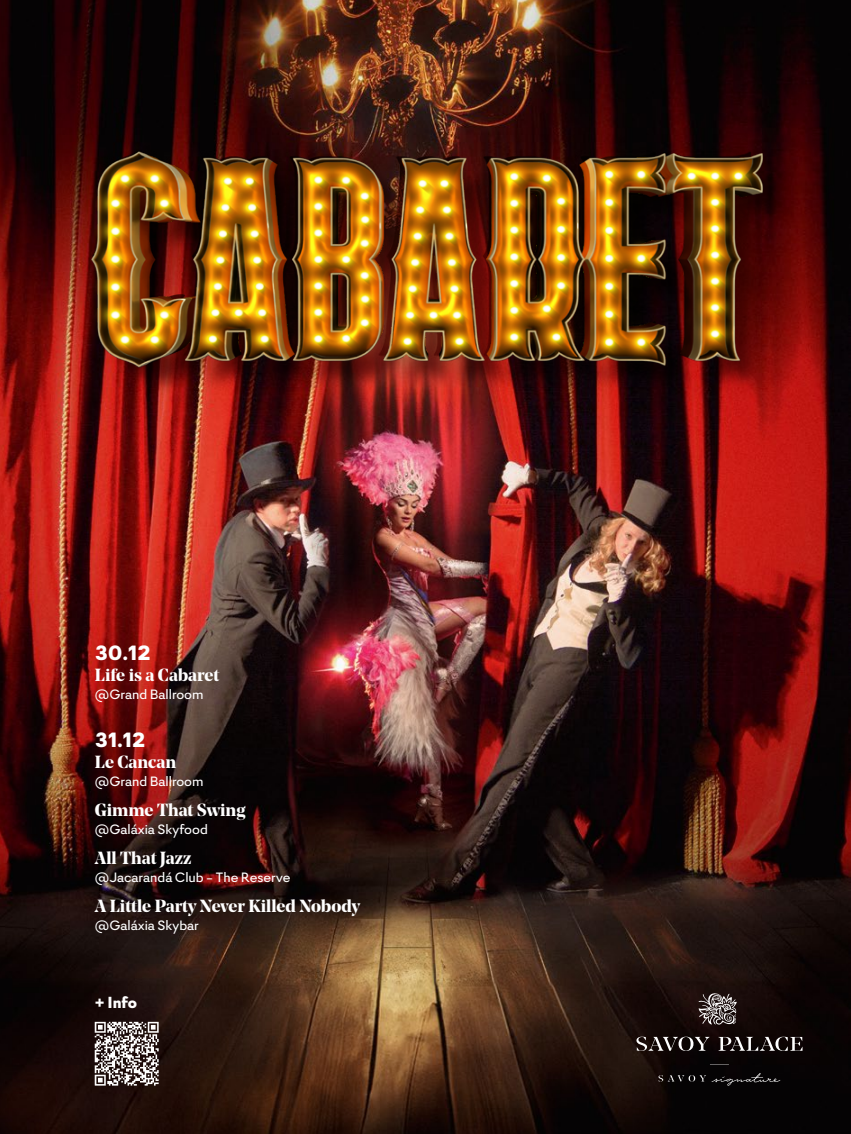
<style>
.page{position:relative;width:851px;height:1134px;background:#fff}
.page>*{position:absolute;margin:0;border:0;box-sizing:border-box;transform-origin:0 0}
.t1{font:900 22.5px "Firme";letter-spacing:-.01em;color:#fff}
.t2{font:700 17.5px "Noe Display";color:#fff}
.t3{font:900 17.5px "Firme";color:#fff}
.t4{font:500 15px "Firme";letter-spacing:-.005em;color:#fff}
</style>
<div class="page">
<img style="left:0;top:0;width:850px;height:1134px">
<svg style="left:636px;top:992px;width:166px;height:93px;background:#211918"></svg>
<svg style="left:95px;top:1022px;width:64px;height:63px"></svg>
<img style="left:92px;top:150px;width:705px;height:254px">
<img style="left:81px;top:145px;width:690px;height:225px">
<h1 class="t1" style="left:95px;top:639px;width:57px">30.12</h1>
<p class="t2" style="left:95px;top:664px;width:126px">Life is a Cabaret</p>
<p class="t4" style="left:95px;top:686px;width:110px">@Grand Ballroom</p>
<h1 class="t1" style="left:95px;top:726px;width:52px">31.12</h1>
<p class="t2" style="left:95px;top:751px;width:83px">Le Cancan</p>
<p class="t4" style="left:95px;top:773px;width:110px">@Grand Ballroom</p>
<p class="t2" style="left:95px;top:799px;width:152px">Gimme That Swing</p>
<p class="t4" style="left:95px;top:821px;width:114px">@Galáxia Skyfood</p>
<p class="t2" style="left:95px;top:847px;width:98px">All That Jazz</p>
<p class="t4" style="left:95px;top:869px;width:197px">@Jacarandá Club - The Reserve</p>
<p class="t2" style="left:95px;top:895px;width:267px">A Little Party Never Killed Nobody</p>
<p class="t4" style="left:95px;top:917px;width:106px">@Galáxia Skybar</p>
<p class="t3" style="left:95px;top:992px;width:44px">+ Info</p>
</div>
